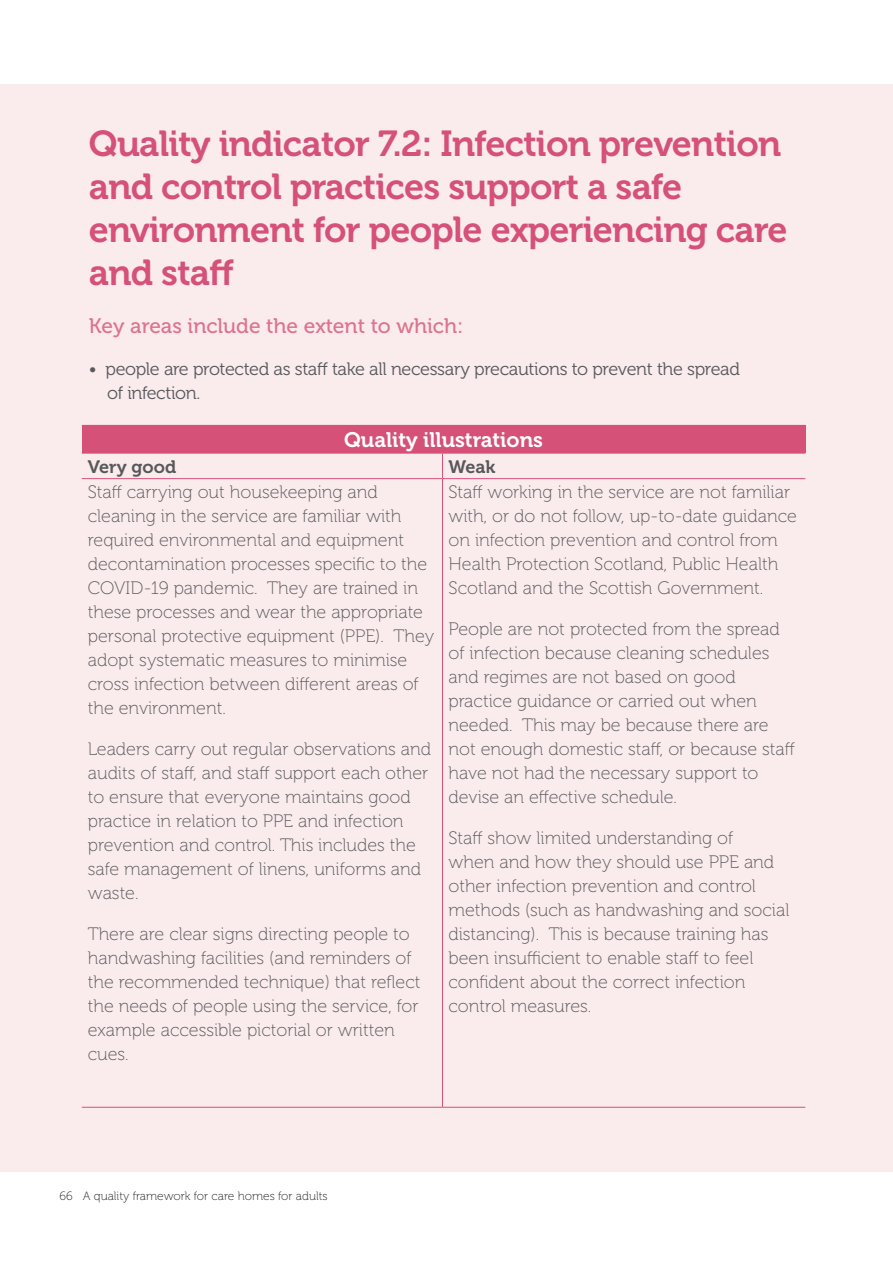
<style>
.page{position:relative;width:893px;height:1263px;background:#fff}
.page>*{position:absolute;margin:0;border:0;box-sizing:border-box;transform-origin:0 0}
.t1{font:36px/43.2px "Museo 700";letter-spacing:-.02em;color:#d55178}
.t2{font:21px "Museo 500";color:#dc748d}
.t3{font:21px "Museo 700";color:#fff}
.t4{font:18px/24px "Museo 100";color:#57585a}
.t5{font:18px/24px "Museo 300";letter-spacing:-.02em;color:#57585a}
.t6{font:18px "Museo 700";color:#57585a}
.t7{font:12px "Museo 100";color:#231f20}
</style>
<div class="page">
<div style="left:0;top:84px;width:893px;height:1088px;background:#faebed"></div>
<div style="left:82px;top:425px;width:723px;height:28px;background:#d55178"></div>
<hr style="left:82px;top:453px;width:360px;height:1px;background:#d55178">
<hr style="left:442px;top:453px;width:363px;height:1px;background:#d55178">
<svg style="left:442px;top:453px;width:1px;height:25px"></svg>
<hr style="left:82px;top:478px;width:360px;height:1px;background:#d55178">
<hr style="left:442px;top:478px;width:363px;height:1px;background:#d55178">
<hr style="left:442px;top:479px;width:1px;height:628px;background:#d55178">
<hr style="left:82px;top:1107px;width:360px;height:1px;background:#d55178">
<hr style="left:442px;top:1107px;width:363px;height:1px;background:#d55178">
<h1 class="t1" style="left:89px;top:122px;width:700px">Quality indicator 7.2: Infection prevention and control practices support a safe environment for people experiencing care and staff</h1>
<p class="t2" style="left:89px;top:315px;width:376px">Key areas include the extent to which:</p>
<p class="t5" style="left:107px;top:357px;width:634px;text-indent:-18px">• people are protected as staff take all necessary precautions to prevent the spread of infection.</p>
<p class="t3" style="left:344px;top:428px;width:200px">Quality illustrations</p>
<p class="t6" style="left:88px;top:456px;width:90px">Very good</p>
<p class="t6" style="left:448px;top:456px;width:48px">Weak</p>
<p class="t4" style="left:88px;top:480px;width:348px">Staff carrying out housekeeping and cleaning in the service are familiar with required environmental and equipment decontamination processes specific to the COVID-19 pandemic. They are trained in these processes and wear the appropriate personal protective equipment (PPE). They adopt systematic measures to minimise cross infection between different areas of the environment.</p>
<p class="t4" style="left:88px;top:737px;width:345px">Leaders carry out regular observations and audits of staff, and staff support each other to ensure that everyone maintains good practice in relation to PPE and infection prevention and control. This includes the safe management of linens, uniforms and waste.</p>
<p class="t4" style="left:88px;top:922px;width:334px">There are clear signs directing people to handwashing facilities (and reminders of the recommended technique) that reflect the needs of people using the service, for example accessible pictorial or written cues.</p>
<p class="t4" style="left:448px;top:480px;width:350px">Staff working in the service are not familiar with, or do not follow, up-to-date guidance on infection prevention and control from Health Protection Scotland, Public Health Scotland and the Scottish Government.</p>
<p class="t4" style="left:448px;top:617px;width:348px">People are not protected from the spread of infection because cleaning schedules and regimes are not based on good practice guidance or carried out when needed. This may be because there are not enough domestic staff, or because staff have not had the necessary support to devise an effective schedule.</p>
<p class="t4" style="left:448px;top:826px;width:342px">Staff show limited understanding of<br>when and how they should use PPE and other infection prevention and control methods (such as handwashing and social distancing). This is because training has been insufficient to enable staff to feel confident about the correct infection control measures.</p>
<p class="t7" style="left:60px;top:1189px;width:270px">66 A quality framework for care homes for adults</p>
</div>
